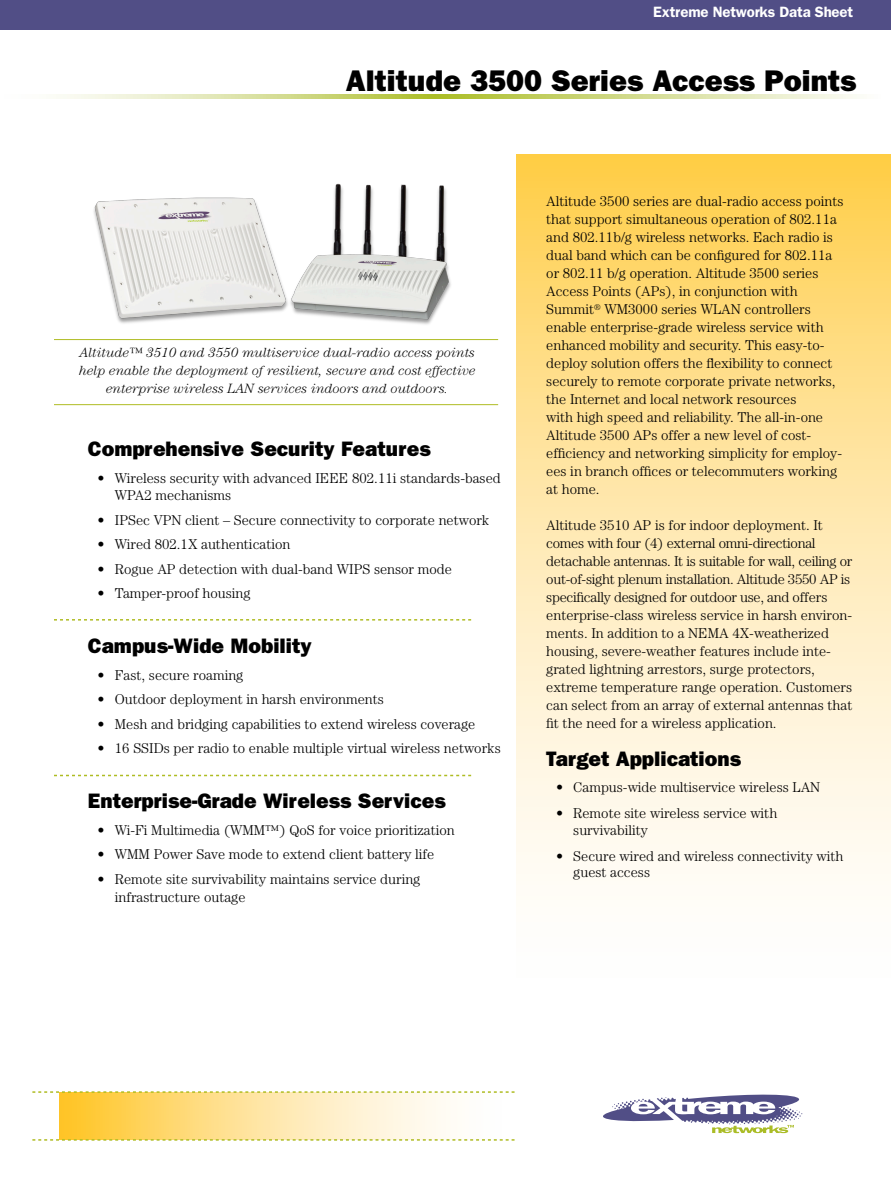
<style>
.page{position:relative;width:891px;height:1188px;background:#fff}
.page>*{position:absolute;margin:0;border:0;box-sizing:border-box;transform-origin:0 0}
.t1{font:800 30px "Franklin Gothic";color:#000}
.t2{font:800 21px "Franklin Gothic";color:#000}
.t3{font:600 15px "Franklin Gothic";letter-spacing:-.01em;color:#fff}
.t4{font:300 14.25px/18px "Century";color:#000}
.t5{font:italic 300 13.5px/18px "Century";color:#000;text-align:center}
</style>
<div class="page">
<svg style="left:60px;top:1093px;width:390px;height:46px;background:#fee39a"></svg>
<div style="left:0;top:0;width:891px;height:29px;background:#514e86"></div>
<svg style="left:517px;top:155px;width:374px;height:726px;background:#fee7a9"></svg>
<svg style="left:32px;top:1139px;width:483px;height:2px"></svg>
<svg style="left:603px;top:1094px;width:199px;height:39px"></svg>
<svg style="left:56px;top:94px;width:801px;height:5px;background:#d5dd96"></svg>
<svg style="left:32px;top:1091px;width:483px;height:2px"></svg>
<hr style="left:54px;top:339px;width:444px;height:1px;background:#afbc23">
<hr style="left:54px;top:404px;width:444px;height:1px;background:#afbc23">
<svg style="left:54px;top:619px;width:417px;height:2px"></svg>
<svg style="left:54px;top:775px;width:417px;height:1px"></svg>
<img style="left:93px;top:183px;width:358px;height:142px">
<p class="t3" style="left:653px;top:3px;width:201px">Extreme Networks Data Sheet</p>
<p class="t3" style="left:653px;top:6px;width:201px">Extreme Networks Data Sheet</p>
<h1 class="t1" style="left:346px;top:63px;width:512px">Altitude 3500 Series Access Points</h1>
<p class="t5" style="left:79px;top:344px;width:398px">Altitude™ 3510 and 3550 multiservice dual-radio access points help enable the deployment of resilient, secure and cost effective enterprise wireless LAN services indoors and outdoors.</p>
<h2 class="t2" style="left:88px;top:437px;width:344px">Comprehensive Security Features</h2>
<p class="t4" style="left:115px;top:470px;width:387px;line-height:17.2px;text-indent:-17px">• Wireless security with advanced IEEE 802.11i standards-based<br>WPA2 mechanisms</p>
<p class="t4" style="left:98px;top:511px;width:393px">• IPSec VPN client – Secure connectivity to corporate network</p>
<p class="t4" style="left:98px;top:535px;width:194px">• Wired 802.1X authentication</p>
<p class="t4" style="left:98px;top:560px;width:356px">• Rogue AP detection with dual-band WIPS sensor mode</p>
<p class="t4" style="left:98px;top:584px;width:154px">• Tamper-proof housing</p>
<h2 class="t2" style="left:88px;top:633px;width:226px">Campus-Wide Mobility</h2>
<p class="t4" style="left:98px;top:666px;width:147px">• Fast, secure roaming</p>
<p class="t4" style="left:98px;top:690px;width:288px">• Outdoor deployment in harsh environments</p>
<p class="t4" style="left:98px;top:715px;width:379px">• Mesh and bridging capabilities to extend wireless coverage</p>
<p class="t4" style="left:98px;top:739px;width:405px">• 16 SSIDs per radio to enable multiple virtual wireless networks</p>
<h2 class="t2" style="left:88px;top:788px;width:359px">Enterprise-Grade Wireless Services</h2>
<p class="t4" style="left:98px;top:821px;width:359px">• Wi-Fi Multimedia (WMM™) QoS for voice prioritization</p>
<p class="t4" style="left:98px;top:845px;width:338px">• WMM Power Save mode to extend client battery life</p>
<p class="t4" style="left:115px;top:870px;width:307px;text-indent:-17px">• Remote site survivability maintains service during infrastructure outage</p>
<p class="t4" style="left:546px;top:192px;width:299px">Altitude 3500 series are dual-radio access points that support simultaneous operation of 802.11a and 802.11b/g wireless networks. Each radio is dual band which can be configured for 802.11a or 802.11 b/g operation. Altitude 3500 series Access Points (APs), in conjunction with Summit<sup>®</sup> WM3000 series WLAN controllers enable enterprise-grade wireless service with enhanced mobility and security. This easy-to&shy;deploy solution offers the flexibility to connect securely to remote corporate private networks, the Internet and local network resources<br>with high speed and reliability. The all-in-one Altitude 3500 APs offer a new level of cost&shy;efficiency and networking simplicity for employ&shy;ees in branch offices or telecommuters working at home.</p>
<p class="t4" style="left:546px;top:516px;width:308px">Altitude 3510 AP is for indoor deployment. It comes with four (4) external omni-directional detachable antennas. It is suitable for wall, ceiling or out-of-sight plenum installation. Altitude 3550 AP is specifically designed for outdoor use, and offers enterprise-class wireless service in harsh environ&shy;ments. In addition to a NEMA 4X-weatherized housing, severe-weather features include inte&shy;grated lightning arrestors, surge protectors, extreme temperature range operation. Customers can select from an array of external antennas that fit the need for a wireless application.</p>
<h2 class="t2" style="left:546px;top:746px;width:196px">Target Applications</h2>
<p class="t4" style="left:556px;top:778px;width:266px">• Campus-wide multiservice wireless LAN</p>
<p class="t4" style="left:573px;top:805px;width:205px;line-height:16.5px;text-indent:-17px">• Remote site wireless service with survivability</p>
<p class="t4" style="left:573px;top:848px;width:272px;line-height:16.5px;text-indent:-17px">• Secure wired and wireless connectivity with guest access</p>
</div>
